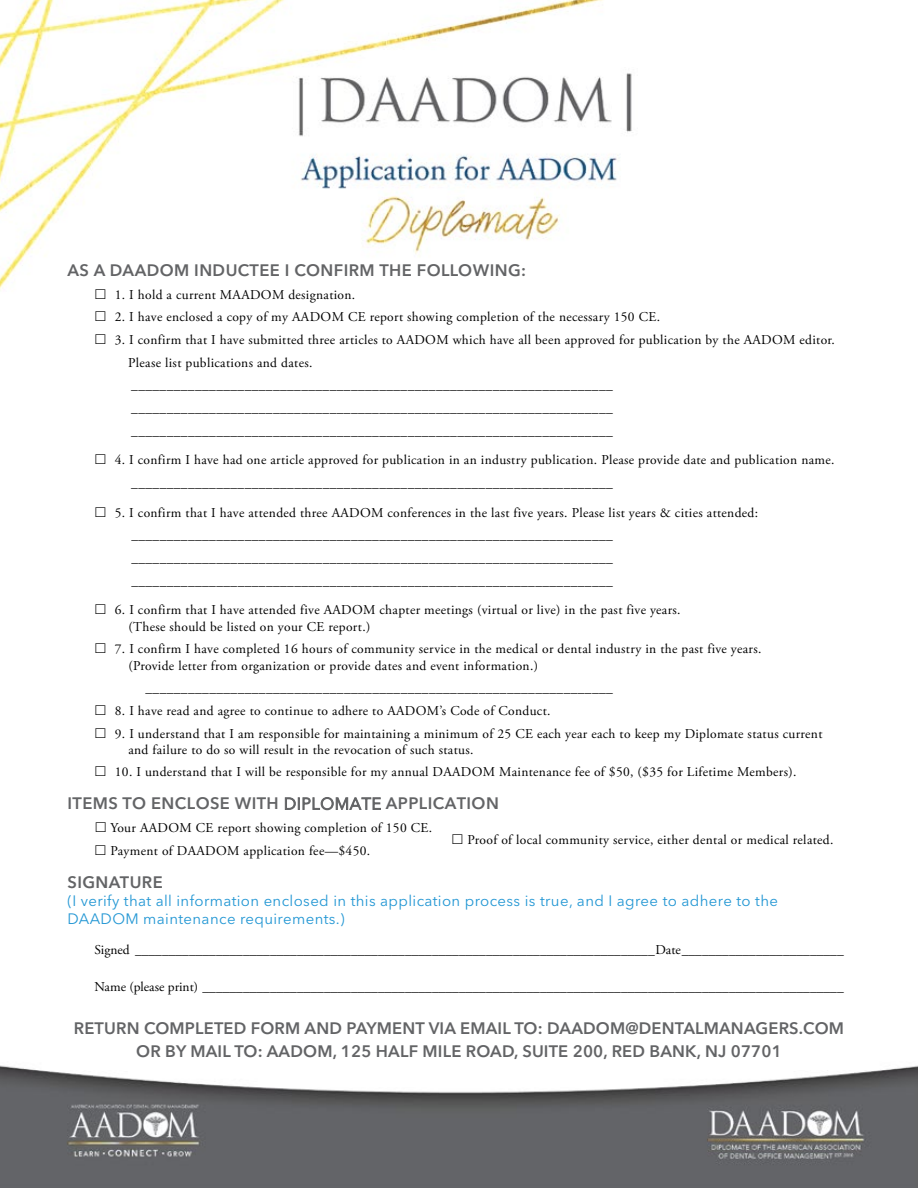
<style>
.page{position:relative;width:918px;height:1188px;background:#fff}
.page>*{position:absolute;margin:0;border:0;box-sizing:border-box;transform-origin:0 0}
.t1{font:600 16.5px/22.5px "Avenir Next LT Pro";letter-spacing:.01em;color:#636466;text-align:center}
.t2{font:15px/18px "Avenir Next LT Pro";letter-spacing:.025em;color:#2397d4}
.t3{font:13.5px/22.6px "Adobe Garamond Pro";letter-spacing:.025em;color:#000}
.t4{font:13.5px "Adobe Garamond Pro";color:#000}
.s1{font-weight:400}
</style>
<div class="page">
<img style="left:0;top:0;width:918px;height:1188px">
<svg style="left:96px;top:289px;width:9px;height:10px"></svg>
<svg style="left:96px;top:311px;width:9px;height:10px"></svg>
<svg style="left:96px;top:334px;width:9px;height:10px"></svg>
<svg style="left:96px;top:454px;width:9px;height:10px"></svg>
<svg style="left:96px;top:507px;width:9px;height:10px"></svg>
<svg style="left:96px;top:605px;width:9px;height:9px"></svg>
<svg style="left:96px;top:643px;width:9px;height:10px"></svg>
<svg style="left:96px;top:705px;width:9px;height:10px"></svg>
<svg style="left:96px;top:728px;width:9px;height:10px"></svg>
<svg style="left:96px;top:767px;width:9px;height:9px"></svg>
<svg style="left:96px;top:823px;width:10px;height:9px"></svg>
<svg style="left:96px;top:845px;width:9px;height:10px"></svg>
<svg style="left:453px;top:834px;width:9px;height:10px"></svg>
<p class="t1" style="left:68px;top:258px;width:460px">AS A DAADOM INDUCTEE I CONFIRM THE FOLLOWING:</p>
<p class="t3" style="left:115px;top:283px;width:242px">1. I hold a current MAADOM designation.</p>
<p class="t3" style="left:115px;top:306px;width:547px">2. I have enclosed a copy of my AADOM CE report showing completion of the necessary 150 CE.</p>
<p class="t3" style="left:128px;top:329px;width:708px;text-indent:-14px">3. I confirm that I have submitted three articles to AADOM which have all been approved for publication by the AADOM editor.<br>Please list publications and dates.<br>____________________________________________________________________ ____________________________________________________________________ ____________________________________________________________________</p>
<p class="t3" style="left:131px;top:449px;width:705px;text-indent:-17px">4. I confirm I have had one article approved for publication in an industry publication. Please provide date and publication name. ____________________________________________________________________</p>
<p class="t3" style="left:131px;top:502px;width:628px;text-indent:-17px">5. I confirm that I have attended three AADOM conferences in the last five years. Please list years &amp; cities attended: ____________________________________________________________________ ____________________________________________________________________ ____________________________________________________________________</p>
<p class="t3" style="left:128px;top:603px;width:554px;line-height:16.2px;text-indent:-14px">6. I confirm that I have attended five AADOM chapter meetings (virtual or live) in the past five years. (These should be listed on your CE report.)</p>
<p class="t3" style="left:128px;top:641px;width:635px;line-height:16.2px;text-indent:-13px">7. I confirm I have completed 16 hours of community service in the medical or dental industry in the past five years. (Provide letter from organization or provide dates and event information.)</p>
<p class="t3" style="left:146px;top:677px;width:469px">__________________________________________________________________</p>
<p class="t3" style="left:115px;top:700px;width:437px">8. I have read and agree to continue to adhere to AADOM’s Code of Conduct.</p>
<p class="t3" style="left:128px;top:726px;width:696px;line-height:16.2px;text-indent:-13px">9. I understand that I am responsible for maintaining a minimum of 25 CE each year each to keep my Diplomate status current and failure to do so will result in the revocation of such status.</p>
<p class="t3" style="left:115px;top:761px;width:683px">10. I understand that I will be responsible for my annual DAADOM Maintenance fee of $50, ($35 for Lifetime Members).</p>
<p class="t1" style="left:68px;top:792px;width:433px">ITEMS TO ENCLOSE WITH <span class="s1">DIPLOMATE</span> APPLICATION</p>
<p class="t3" style="left:111px;top:817px;width:323px">Your AADOM CE report showing completion of 150 CE.<br>Payment of DAADOM application fee—$450.</p>
<p class="t3" style="left:468px;top:829px;width:367px">Proof of local community service, either dental or medical related.</p>
<p class="t1" style="left:68px;top:871px;width:97px">SIGNATURE</p>
<p class="t2" style="left:68px;top:892px;width:712px">(I verify that all information enclosed in this application process is true, and I agree to adhere to the<br>DAADOM maintenance requirements.)</p>
<p class="t4" style="left:94px;top:942px;width:751px">Signed _____________________________________________________________________________Date________________________</p>
<p class="t4" style="left:94px;top:978px;width:751px">Name (please print) _______________________________________________________________________________________________</p>
<p class="t1" style="left:74px;top:1017px;width:772px">RETURN COMPLETED FORM AND PAYMENT VIA EMAIL TO: DAADOM@DENTALMANAGERS.COM<br>OR BY MAIL TO: AADOM, 125 HALF MILE ROAD, SUITE 200, RED BANK, NJ 07701</p>
</div>
